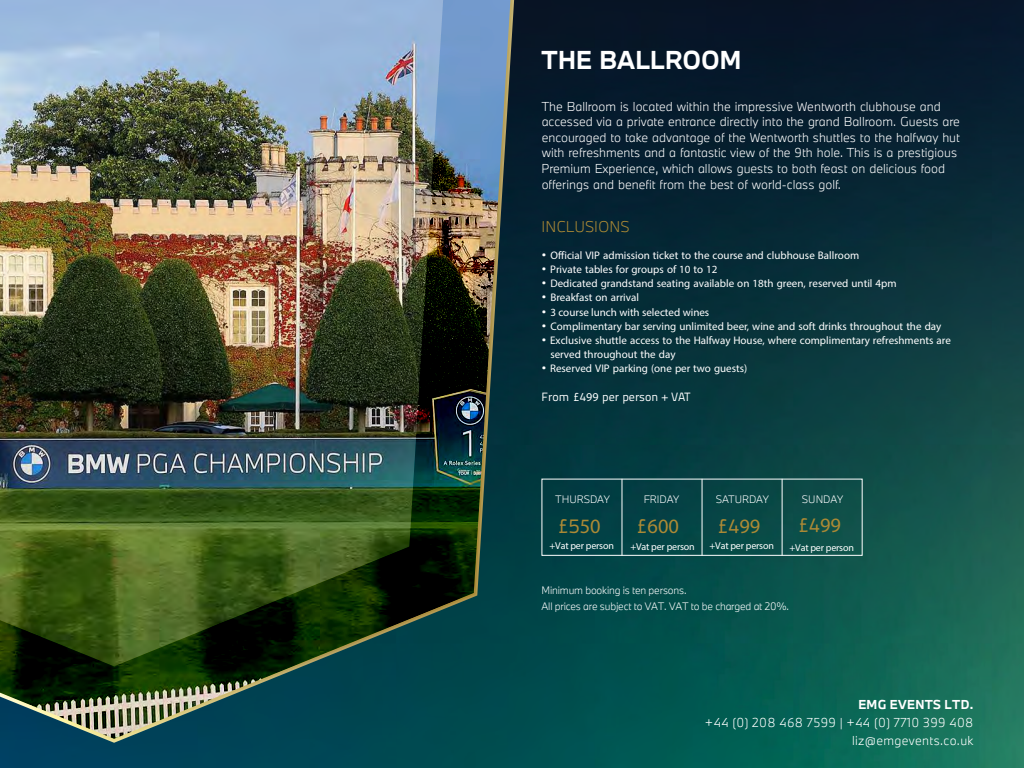
<style>
.page{position:relative;width:1024px;height:768px;background:#fff}
.page>*{position:absolute;margin:0;border:0;box-sizing:border-box;transform-origin:0 0}
.t1{font:700 24px "BMW Type Next Latin";color:#fff}
.t2{font:20.4px "Titillium Text 15 L 400 wt";color:#ad8a35}
.t3{font:20.4px "Myriad Pro";color:#ad8a35}
.t4{font:300 14.4px "BMW Type Next Latin";color:#ad8a35}
.t5{font:300 12px/15.6px "BMW Type Next Latin";color:#fff}
.t6{font:300 12px/18px "BMW Type Next Latin";letter-spacing:.03em;color:#fff;text-align:right}
.t7{font:12px "Titillium Text 15 L 400 wt";color:#fff}
.t8{font:700 12px "BMW Type Next Latin";letter-spacing:.03em;color:#fff}
.t9{font:11px/13.8px "Myriad Pro";color:#fff}
.t10{font:300 10px/16px "BMW Type Next Latin";letter-spacing:-.015em;color:#fff}
.t11{font:10px "Myriad Pro";letter-spacing:-.015em;color:#fff}
.s1{font-family:"BMW Type Next Latin";font-weight:300}
.s2{font-family:"Myriad Pro"}
.s3{font-family:"Titillium Text 15 L 400 wt"}
</style>
<div class="page">
<img style="left:0;top:0;width:1024px;height:768px">
<div style="left:542px;top:479px;width:320px;height:77px;border:1px solid #fff"></div>
<hr style="left:622px;top:479px;width:1px;height:77px;background:#fff">
<hr style="left:702px;top:479px;width:1px;height:77px;background:#fff">
<hr style="left:782px;top:479px;width:1px;height:77px;background:#fff">
<img style="left:0;top:0;width:523px;height:741px">
<h1 class="t1" style="left:542px;top:43px;width:201px">THE BALLROOM</h1>
<p class="t5" style="left:542px;top:98px;width:420px">The Ballroom is located within the impressive Wentworth clubhouse and accessed via a private entrance directly into the grand Ballroom. Guests are encouraged to take advantage of the Wentworth shuttles to the halfway hut with refreshments and a fantastic view of the 9th hole. This is a prestigious Premium Experience, which allows guests to both feast on delicious food offerings and benefit from the best of world-class golf.</p>
<h3 class="t4" style="left:542px;top:217px;width:90px">INCLUSIONS</h3>
<p class="t9" style="left:542px;top:248px;width:319px"><span class="s1">•</span> Official VIP admission ticket to the course and clubhouse Ballroom</p>
<p class="t9" style="left:542px;top:262px;width:177px"><span class="s1">•</span> Private tables for groups of 10 to 12</p>
<p class="t9" style="left:542px;top:276px;width:357px"><span class="s1">•</span> Dedicated grandstand seating available on 18th green, reserved until 4pm</p>
<p class="t9" style="left:542px;top:291px;width:99px"><span class="s1">•</span> Breakfast on arrival</p>
<p class="t9" style="left:542px;top:305px;width:169px"><span class="s1">•</span> 3 course lunch with selected wines</p>
<p class="t9" style="left:542px;top:319px;width:401px"><span class="s1">•</span> Complimentary bar serving unlimited beer, wine and soft drinks throughout the day</p>
<p class="t9" style="left:550px;top:333px;width:402px;text-indent:-9px"><span class="s1">•</span> Exclusive shuttle access to the Halfway House, where complimentary refreshments are served throughout the day</p>
<p class="t9" style="left:542px;top:361px;width:207px"><span class="s1">•</span> Reserved VIP parking (one per two guests)</p>
<p class="t7" style="left:542px;top:389px;width:150px">From £4<span class="s2">99</span> per person + VAT</p>
<p class="t10" style="left:555px;top:492px;width:56px">THURSDAY</p>
<h2 class="t2" style="left:557px;top:513px;width:45px">£5<span class="s2">50</span></h2>
<p class="t10" style="left:644px;top:492px;width:37px">FRIDAY</p>
<h2 class="t3" style="left:636px;top:513px;width:45px"><span class="s3">£</span>600</h2>
<p class="t10" style="left:716px;top:492px;width:55px">SATURDAY</p>
<h2 class="t2" style="left:717px;top:513px;width:45px">£4<span class="s2">99</span></h2>
<p class="t10" style="left:802px;top:492px;width:43px">SUNDAY</p>
<h2 class="t2" style="left:798px;top:512px;width:45px">£4<span class="s2">99</span></h2>
<p class="t11" style="left:550px;top:539px;width:66px">+Vat per person</p>
<p class="t11" style="left:630px;top:540px;width:66px">+Vat per person</p>
<p class="t11" style="left:710px;top:539px;width:66px">+Vat per person</p>
<p class="t11" style="left:790px;top:541px;width:66px">+Vat per person</p>
<p class="t10" style="left:542px;top:582px;width:249px">Minimum booking is ten persons.<br>All prices are subject to VAT. VAT to be charged at 20%.</p>
<p class="t8" style="left:858px;top:696px;width:117px">EMG EVENTS LTD.</p>
<p class="t6" style="left:705px;top:713px;width:270px">+44 (0) 208 468 7599 | +44 (0) 7710 399 408 liz@emgevents.co.uk</p>
</div>
